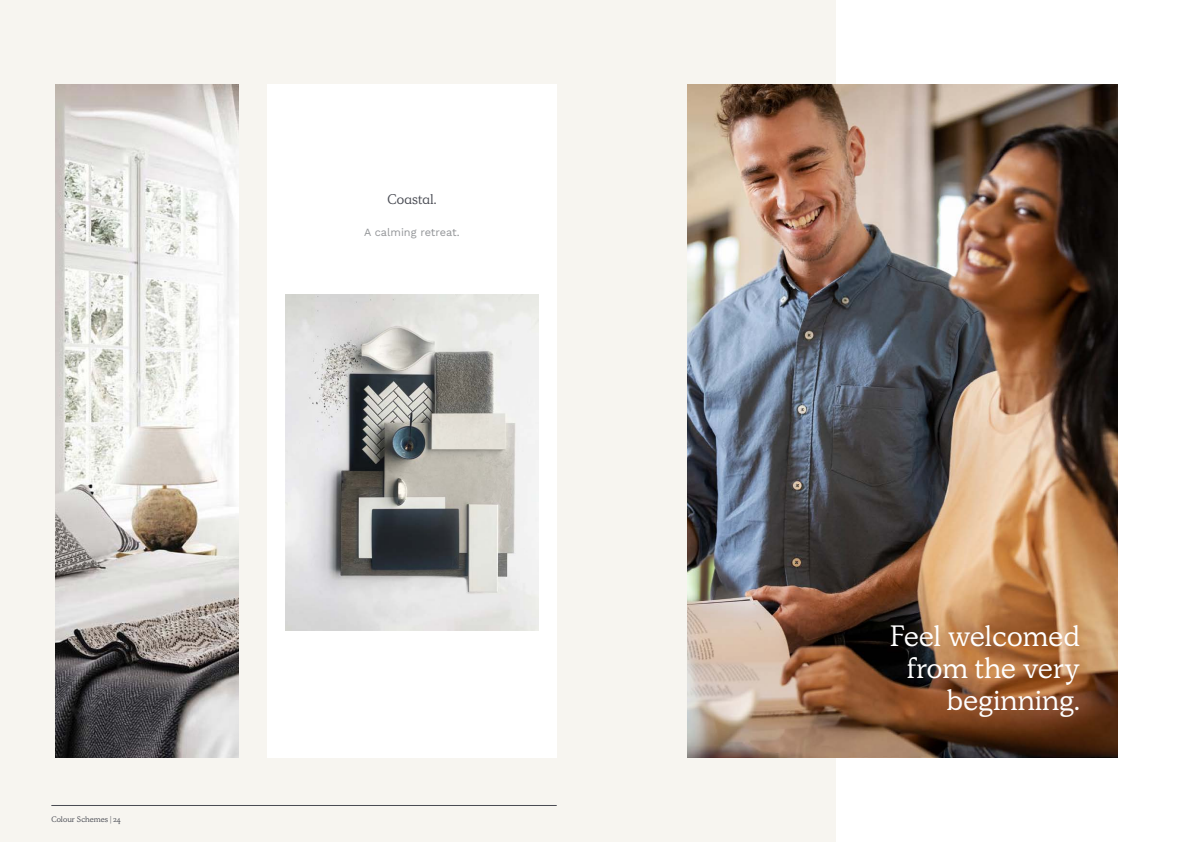
<style>
.page{position:relative;width:1191px;height:842px;background:#fff}
.page>*{position:absolute;margin:0;border:0;box-sizing:border-box;transform-origin:0 0}
.t1{font:29.4px/32px "Simula";color:#fff;text-align:right}
.t2{font:14px "Simula";color:#4a4c54}
.t3{font:11px "Work Sans";color:#939598}
.t4{font:8px "Simula";letter-spacing:.005em;color:#4a4c54}
</style>
<div class="page">
<div style="left:0;top:0;width:835px;height:842px;background:#f7f5f0"></div>
<img style="left:55px;top:84px;width:183px;height:674px">
<div style="left:267px;top:84px;width:290px;height:674px;background:#fff"></div>
<img style="left:286px;top:294px;width:252px;height:336px">
<hr style="left:51px;top:805px;width:506px;height:1px;background:#4a4c54">
<img style="left:687px;top:84px;width:430px;height:674px">
<p class="t4" style="left:51px;top:814px;width:71px">Colour Schemes | 24</p>
<p class="t2" style="left:387px;top:191px;width:51px">Coastal.</p>
<p class="t3" style="left:364px;top:224px;width:97px">A calming retreat.</p>
<p class="t1" style="left:889px;top:620px;width:192px">Feel welcomed from the very beginning.</p>
</div>
